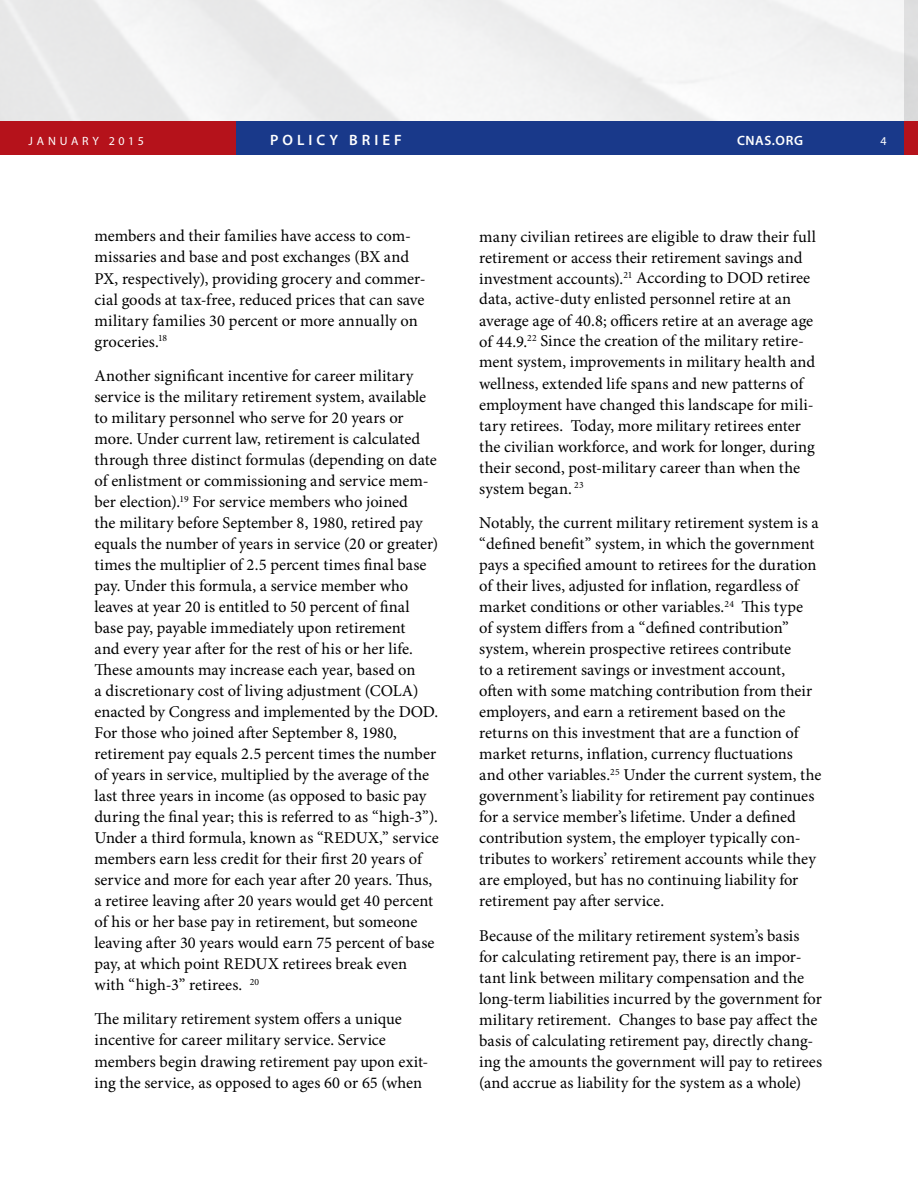
<style>
.page{position:relative;width:918px;height:1188px;background:#fff}
.page>*{position:absolute;margin:0;border:0;box-sizing:border-box;transform-origin:0 0}
.t1{font:16.5px/21px "Minion Pro";color:#000}
.t2{font:600 15px "Myriad Pro";letter-spacing:.27em;color:#fff}
.t3{font:600 13.5px "Myriad Pro";letter-spacing:.045em;color:#fff}
.t4{font:12px "Myriad Pro";letter-spacing:.31em;color:#fff}
</style>
<div class="page">
<img style="left:0;top:0;width:904px;height:122px">
<div style="left:904px;top:0;width:14px;height:122px;background:#dadbdb"></div>
<div style="left:236px;top:122px;width:682px;height:33px;background:#19398a"></div>
<div style="left:0;top:122px;width:236px;height:33px;background:#b5121b"></div>
<div style="left:904px;top:122px;width:14px;height:33px;background:#b5121b"></div>
<p class="t4" style="left:29px;top:134px;width:117px">JANUARY 2015</p>
<p class="t2" style="left:270px;top:131px;width:133px">POLICY BRIEF</p>
<p class="t3" style="left:737px;top:132px;width:68px">CNAS.ORG</p>
<p class="t4" style="left:880px;top:134px;width:8px">4</p>
<p class="t1" style="left:94px;top:226px;width:333px">members and their families have access to com&shy;missaries and base and post exchanges (BX and PX, respectively), providing grocery and commer&shy;cial goods at tax-free, reduced prices that can save military families 30 percent or more annually on groceries.<sup>18</sup></p>
<p class="t1" style="left:95px;top:365px;width:346px">Another significant incentive for career military service is the military retirement system, available to military personnel who serve for 20 years or more. Under current law, retirement is calculated through three distinct formulas (depending on date of enlistment or commissioning and service mem&shy;ber election).<sup>19</sup> For service members who joined<br>the military before September 8, 1980, retired pay equals the number of years in service (20 or greater) times the multiplier of 2.5 percent times final base pay. Under this formula, a service member who leaves at year 20 is entitled to 50 percent of final base pay, payable immediately upon retirement<br>and every year after for the rest of his or her life.<br>These amounts may increase each year, based on<br>a discretionary cost of living adjustment (COLA) enacted by Congress and implemented by the DOD.<br>For those who joined after September 8, 1980, retirement pay equals 2.5 percent times the number of years in service, multiplied by the average of the last three years in income (as opposed to basic pay during the final year; this is referred to as “high-3”).<br>Under a third formula, known as “REDUX,” service members earn less credit for their first 20 years of service and more for each year after 20 years. Thus, a retiree leaving after 20 years would get 40 percent of his or her base pay in retirement, but someone leaving after 30 years would earn 75 percent of base pay, at which point REDUX retirees break even with “high-3” retirees. <sup>20</sup></p>
<p class="t1" style="left:94px;top:1009px;width:335px">The military retirement system offers a unique incentive for career military service. Service members begin drawing retirement pay upon exit&shy;ing the service, as opposed to ages 60 or 65 (when</p>
<p class="t1" style="left:479px;top:226px;width:338px">many civilian retirees are eligible to draw their full retirement or access their retirement savings and investment accounts).<sup>21</sup> According to DOD retiree data, active-duty enlisted personnel retire at an average age of 40.8; officers retire at an average age of 44.9.<sup>22</sup> Since the creation of the military retire&shy;ment system, improvements in military health and wellness, extended life spans and new patterns of employment have changed this landscape for mili&shy;tary retirees. Today, more military retirees enter the civilian workforce, and work for longer, during their second, post-military career than when the system began. <sup>23</sup></p>
<p class="t1" style="left:479px;top:512px;width:344px">Notably, the current military retirement system is a “defined benefit” system, in which the government pays a specified amount to retirees for the duration of their lives, adjusted for inflation, regardless of market conditions or other variables.<sup>24</sup> This type<br>of system differs from a “defined contribution” system, wherein prospective retirees contribute<br>to a retirement savings or investment account, often with some matching contribution from their employers, and earn a retirement based on the returns on this investment that are a function of market returns, inflation, currency fluctuations and other variables.<sup>25</sup> Under the current system, the government’s liability for retirement pay continues for a service member’s lifetime. Under a defined contribution system, the employer typically con&shy;tributes to workers’ retirement accounts while they are employed, but has no continuing liability for retirement pay after service.</p>
<p class="t1" style="left:479px;top:925px;width:344px">Because of the military retirement system’s basis for calculating retirement pay, there is an impor&shy;tant link between military compensation and the long-term liabilities incurred by the government for military retirement. Changes to base pay affect the basis of calculating retirement pay, directly chang&shy;ing the amounts the government will pay to retirees (and accrue as liability for the system as a whole)</p>
</div>
